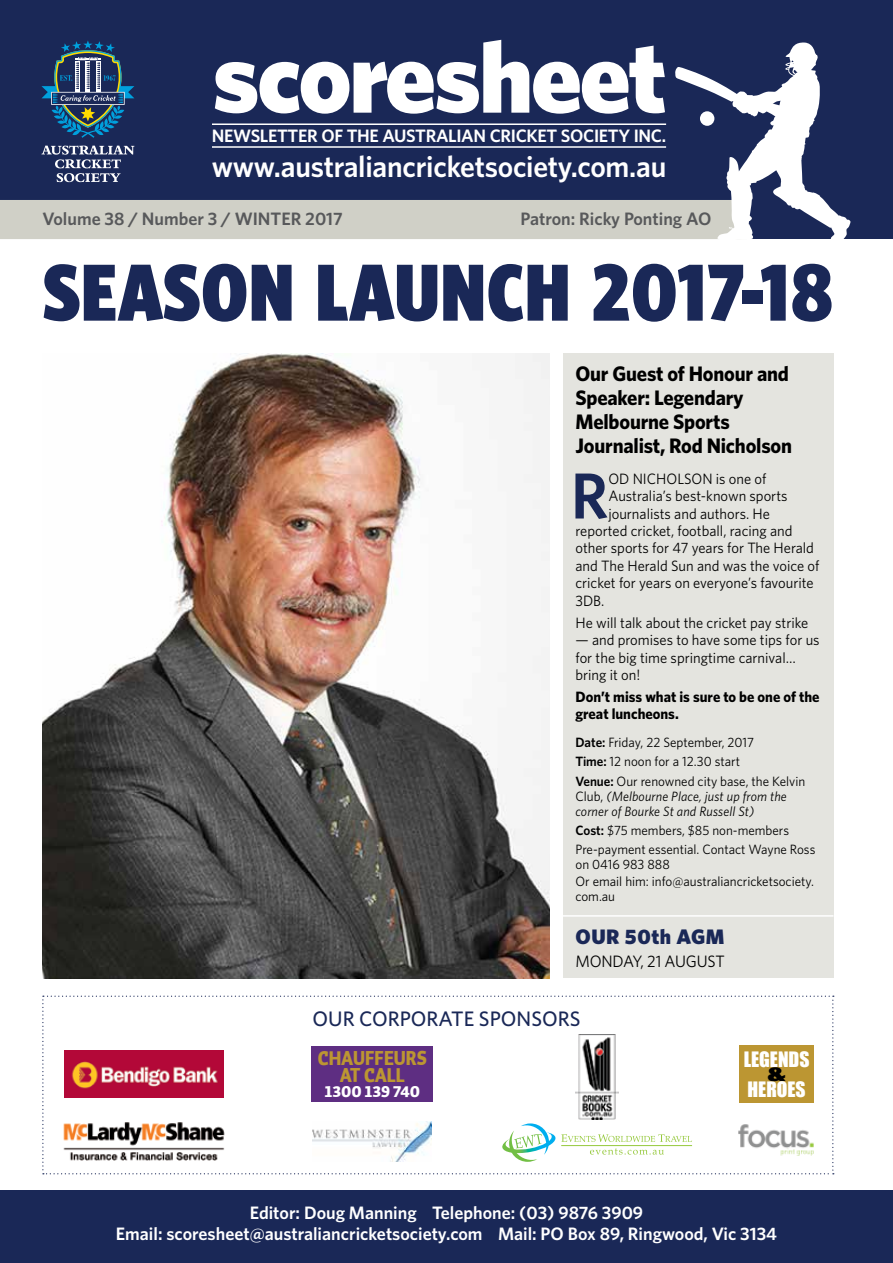
<style>
.page{position:relative;width:893px;height:1263px;background:#fff}
.page>*{position:absolute;margin:0;border:0;box-sizing:border-box;transform-origin:0 0}
.t1{font:900 100.95px "Whitney HTF";letter-spacing:-.025em;color:#fff}
.t2{font:900 condensed 81px "Whitney HTF";letter-spacing:.01em;color:#1a2857}
.t3{font:600 65.1px "Whitney HTF";color:#1a2857}
.t4{font:600 30px "Whitney HTF";letter-spacing:-.01em;color:#fff}
.t5{font:700 21px/24px "Whitney HTF";letter-spacing:-.01em;color:#000}
.t6{font:500 21px "Whitney HTF";color:#1a2857}
.t7{font:900 21px "Whitney HTF";letter-spacing:.025em;color:#1a2857}
.t8{font:21px "Impact";color:#000;scale:1.5 1}
.t9{font:900 19.8px/17.1px "Auto 1";color:#bc9632;text-align:center;scale:.9 1}
.t10{font:19.5px "Impact";color:#fff}
.t11{font:600 18px/21.6px "Whitney HTF";color:#fff;text-align:center}
.t12{font:600 18px "Whitney HTF";color:#58595b}
.t13{font:600 18px "Whitney HTF";letter-spacing:-.02em;color:#fff}
.t14{font:16.5px "Whitney HTF";letter-spacing:-.01em;color:#000}
.t15{font:15.3px "Auto 1 Black LF";color:#fff}
.t16{font:15px/17.4px "Whitney HTF";color:#000}
.t17{font:700 15px/17.4px "Whitney HTF";color:#000}
.t18{font:13.5px/19.2px "Whitney HTF";color:#000}
.t19{font:italic 13.5px/15px "Whitney HTF";letter-spacing:.01em;color:#000}
.s1{font-weight:600}
.s2{font-style:normal}
</style>
<div class="page">
<div style="left:0;top:0;width:893px;height:239px;background:#1a2857"></div>
<svg style="left:0;top:40px;width:850px;height:199px"></svg>
<hr style="left:212px;top:123px;width:454px;height:2px;background:#fff">
<hr style="left:212px;top:146px;width:454px;height:2px;background:#fff">
<div style="left:0;top:1191px;width:893px;height:72px;background:#1a2857"></div>
<svg style="left:42px;top:995px;width:792px;height:179px"></svg>
<div style="left:739px;top:1045px;width:75px;height:57px;background:#bc9632"></div>
<div style="left:563px;top:354px;width:270px;height:624px;background:#e4e4df"></div>
<hr style="left:563px;top:915px;width:270px;height:2px;background:#fff">
<img style="left:42px;top:354px;width:508px;height:624px">
<h1 class="t1" style="left:212px;top:16px;width:456px">scoresheet</h1>
<p class="t13" style="left:212px;top:125px;width:456px">NEWSLETTER OF THE AUSTRALIAN CRICKET SOCIETY INC.</p>
<h3 class="t4" style="left:212px;top:149px;width:456px">www.australiancricketsociety.com.au</h3>
<p class="t12" style="left:43px;top:208px;width:302px">Volume 38 / Number 3 / WINTER 2017</p>
<p class="t12" style="left:520px;top:208px;width:192px">Patron: Ricky Ponting AO</p>
<h2 class="t2" style="left:43px;top:245px;width:792px">SEASON LAUNCH 2017-18</h2>
<h3 class="t5" style="left:575px;top:361px;width:218px">Our Guest of Honour and<br>Speaker: Legendary<br>Melbourne Sports<br>Journalist, Rod Nicholson</h3>
<h3 class="t3" style="left:571px;top:456px;width:39px">R</h3>
<p class="t16" style="left:608px;top:469px;width:160px">OD NICHOLSON is one of</p>
<p class="t16" style="left:608px;top:487px;width:181px">Australia’s best-known sports</p>
<p class="t16" style="left:608px;top:504px;width:163px">journalists and authors. He</p>
<p class="t16" style="left:575px;top:522px;width:219px">reported cricket, football, racing and</p>
<p class="t16" style="left:575px;top:539px;width:240px">other sports for 47 years for The Herald</p>
<p class="t16" style="left:575px;top:557px;width:246px">and The Herald Sun and was the voice of</p>
<p class="t16" style="left:575px;top:574px;width:240px">cricket for years on everyone’s favourite</p>
<p class="t16" style="left:575px;top:592px;width:30px">3DB.</p>
<p class="t16" style="left:575px;top:613px;width:234px">He will talk about the cricket pay strike</p>
<p class="t16" style="left:575px;top:631px;width:246px">— and promises to have some tips for us for the big time springtime carnival… bring it on!</p>
<p class="t17" style="left:575px;top:687px;width:246px">Don’t miss what is sure to be one of the great luncheons.</p>
<p class="t18" style="left:575px;top:732px;width:231px"><span class="s1">Date:</span> Friday, 22 September, 2017<br><span class="s1">Time:</span> 12 noon for a 12.30 start<br><span class="s1">Venue:</span> Our renowned city base, the Kelvin</p>
<p class="t19" style="left:575px;top:788px;width:213px"><span class="s2">Club,</span> (Melbourne Place, just up from the corner of Bourke St and Russell St)</p>
<p class="t18" style="left:575px;top:820px;width:241px"><span class="s1">Cost:</span> $75 members, $85 non-members<br>Pre-payment essential. Contact Wayne Ross</p>
<p class="t18" style="left:575px;top:856px;width:240px;line-height:16.5px">on 0416 983 888<br>Or email him: info@australiancricketsociety.</p>
<p class="t18" style="left:575px;top:886px;width:41px">com.au</p>
<h3 class="t7" style="left:575px;top:924px;width:151px">OUR 50th AGM</h3>
<p class="t14" style="left:575px;top:951px;width:151px">MONDAY, 21 AUGUST</p>
<h3 class="t6" style="left:313px;top:1006px;width:269px">OUR CORPORATE SPONSORS</h3>
<h3 class="t9" style="left:318px;top:1050px;width:122px">CHAUFFEURS<br>AT CALL</h3>
<p class="t15" style="left:325px;top:1081px;width:97px">1300 139 740</p>
<h3 class="t10" style="left:744px;top:1044px;width:67px">LEGENDS</h3>
<h3 class="t8" style="left:767px;top:1057px;width:14px">&amp;</h3>
<h3 class="t10" style="left:747px;top:1074px;width:60px">HEROES</h3>
<p class="t11" style="left:116px;top:1201px;width:662px">Editor: Doug Manning Telephone: (03) 9876 3909<br>Email: scoresheet@australiancricketsociety.com Mail: PO Box 89, Ringwood, Vic 3134</p>
</div>
